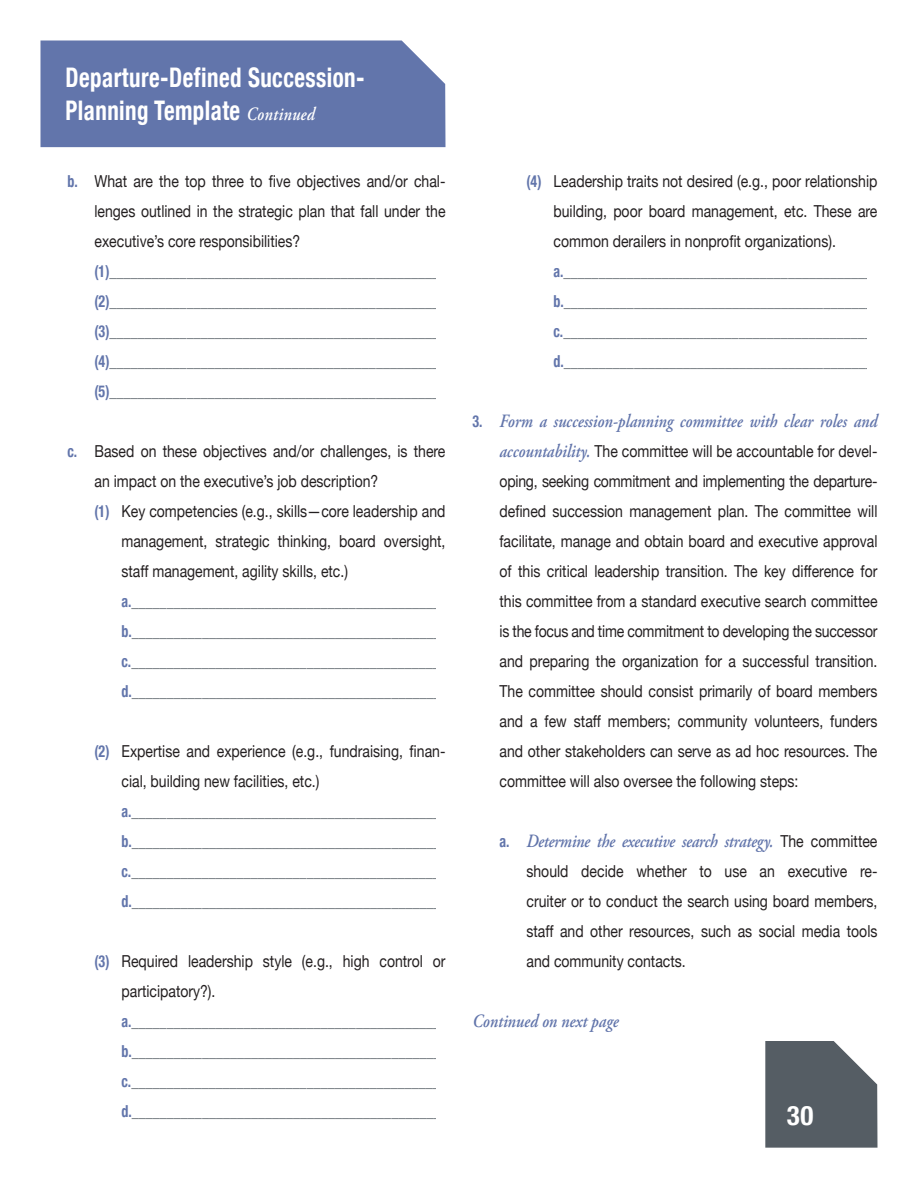
<style>
.page{position:relative;width:918px;height:1188px;background:#fff}
.page>*{position:absolute;margin:0;border:0;box-sizing:border-box;transform-origin:0 0}
.t1{font:700 condensed 27px/32.4px "Helvetica Neue";letter-spacing:.02em;color:#fff;scale:.85 1}
.t2{font:700 condensed 27px "Helvetica Neue";letter-spacing:.02em;color:#fff}
.t3{font:italic 600 18.75px "Adobe Garamond Pro";color:#6275ab;scale:.85 1}
.t4{font:16.5px/30px "Helvetica Neue";color:#231f20;text-align:justify;scale:.85 1}
.t5{font:16.5px "Helvetica Neue";color:#555d64;scale:.85 1}
.s1{font-family:"Adobe Garamond Pro";font-weight:600;font-style:italic;font-stretch:normal;font-size:18.75px}
.s2{font-weight:700;font-stretch:condensed;color:#6275ab}
.s3{font-family:"Helvetica Neue";font-weight:700;font-style:normal;font-stretch:condensed;font-size:16.5px}
.s4{font-family:"Adobe Garamond Pro";font-weight:600;font-style:italic;font-size:18.75px;color:#6275ab}
.s5{font-family:"Helvetica Neue";font-weight:400;font-style:normal;font-size:16.5px;color:#231f20}
</style>
<div class="page">
<svg style="left:765px;top:1041px;width:113px;height:107px"></svg>
<div style="left:40px;top:40px;width:406px;height:107px;background:#6275ab"></div>
<p class="t1" style="left:66px;top:61px;width:353px">Departure-Defined Succession-<br>Planning Template <span class="s1">Continued</span></p>
<p class="t4" style="left:94px;top:166px;width:414px;text-indent:-27px"><span class="s2">b.</span> What are the top three to five objectives and/or chal&shy;lenges outlined in the strategic plan that fall under the executive’s core responsibilities?</p>
<p class="t5" style="left:94px;top:261px;width:407px"><span class="s2">(1)</span>_______________________________________________</p>
<p class="t5" style="left:94px;top:291px;width:407px"><span class="s2">(2)</span>_______________________________________________</p>
<p class="t5" style="left:94px;top:321px;width:407px"><span class="s2">(3)</span>_______________________________________________</p>
<p class="t5" style="left:94px;top:351px;width:407px"><span class="s2">(4)</span>_______________________________________________</p>
<p class="t5" style="left:94px;top:381px;width:407px"><span class="s2">(5)</span>_______________________________________________</p>
<p class="t4" style="left:94px;top:436px;width:414px;text-indent:-27px"><span class="s2">c.</span> Based on these objectives and/or challenges, is there an impact on the executive’s job description?</p>
<p class="t4" style="left:121px;top:496px;width:383px;text-indent:-27px"><span class="s2">(1)</span> Key competencies (e.g., skills—core leadership and management, strategic thinking, board oversight, staff management, agility skills, etc.)</p>
<p class="t5" style="left:122px;top:591px;width:376px"><span class="s2">a.</span>____________________________________________</p>
<p class="t5" style="left:122px;top:621px;width:377px"><span class="s2">b.</span>____________________________________________</p>
<p class="t5" style="left:122px;top:651px;width:376px"><span class="s2">c.</span>____________________________________________</p>
<p class="t5" style="left:122px;top:681px;width:377px"><span class="s2">d.</span>____________________________________________</p>
<p class="t4" style="left:121px;top:736px;width:383px;text-indent:-27px"><span class="s2">(2)</span> Expertise and experience (e.g., fundraising, finan&shy;cial, building new facilities, etc.)</p>
<p class="t5" style="left:121px;top:801px;width:376px"><span class="s2">a.</span>____________________________________________</p>
<p class="t5" style="left:122px;top:831px;width:377px"><span class="s2">b.</span>____________________________________________</p>
<p class="t5" style="left:122px;top:861px;width:376px"><span class="s2">c.</span>____________________________________________</p>
<p class="t5" style="left:122px;top:891px;width:377px"><span class="s2">d.</span>____________________________________________</p>
<p class="t4" style="left:121px;top:946px;width:383px;text-indent:-27px"><span class="s2">(3)</span> Required leadership style (e.g., high control or participatory?).</p>
<p class="t5" style="left:122px;top:1011px;width:376px"><span class="s2">a.</span>____________________________________________</p>
<p class="t5" style="left:122px;top:1041px;width:377px"><span class="s2">b.</span>____________________________________________</p>
<p class="t5" style="left:122px;top:1071px;width:376px"><span class="s2">c.</span>____________________________________________</p>
<p class="t5" style="left:122px;top:1101px;width:377px"><span class="s2">d.</span>____________________________________________</p>
<p class="t4" style="left:553px;top:166px;width:383px;text-indent:-27px"><span class="s2">(4)</span> Leadership traits not desired (e.g., poor relationship building, poor board management, etc. These are common derailers in nonprofit organizations).</p>
<p class="t5" style="left:553px;top:261px;width:376px"><span class="s2">a.</span>____________________________________________</p>
<p class="t5" style="left:554px;top:291px;width:377px"><span class="s2">b.</span>____________________________________________</p>
<p class="t5" style="left:554px;top:321px;width:376px"><span class="s2">c.</span>____________________________________________</p>
<p class="t5" style="left:554px;top:351px;width:377px"><span class="s2">d.</span>____________________________________________</p>
<p class="t3" style="left:473px;top:410px;width:478px"><span class="s3">3.</span> Form a succession-planning committee with clear roles and</p>
<p class="t4" style="left:499px;top:436px;width:446px"><span class="s4">accountability.</span> The committee will be accountable for devel&shy;oping, seeking commitment and implementing the departure&shy;defined succession management plan. The committee will facilitate, manage and obtain board and executive approval of this critical leadership transition. The key difference for this committee from a standard executive search committee is the focus and time commitment to developing the successor and preparing the organization for a successful transition.<br>The committee should consist primarily of board members and a few staff members; community volunteers, funders and other stakeholders can serve as ad hoc resources. The committee will also oversee the following steps:</p>
<p class="t3" style="left:500px;top:830px;width:446px"><span class="s3">a.</span> Determine the executive search strategy. <span class="s5">The committee</span></p>
<p class="t4" style="left:526px;top:856px;width:414px">should decide whether to use an executive re&shy;cruiter or to conduct the search using board members, staff and other resources, such as social media tools and community contacts.</p>
<p class="t3" style="left:473px;top:1010px;width:173px">Continued on next page</p>
<p class="t2" style="left:787px;top:1099px;width:28px">30</p>
</div>
